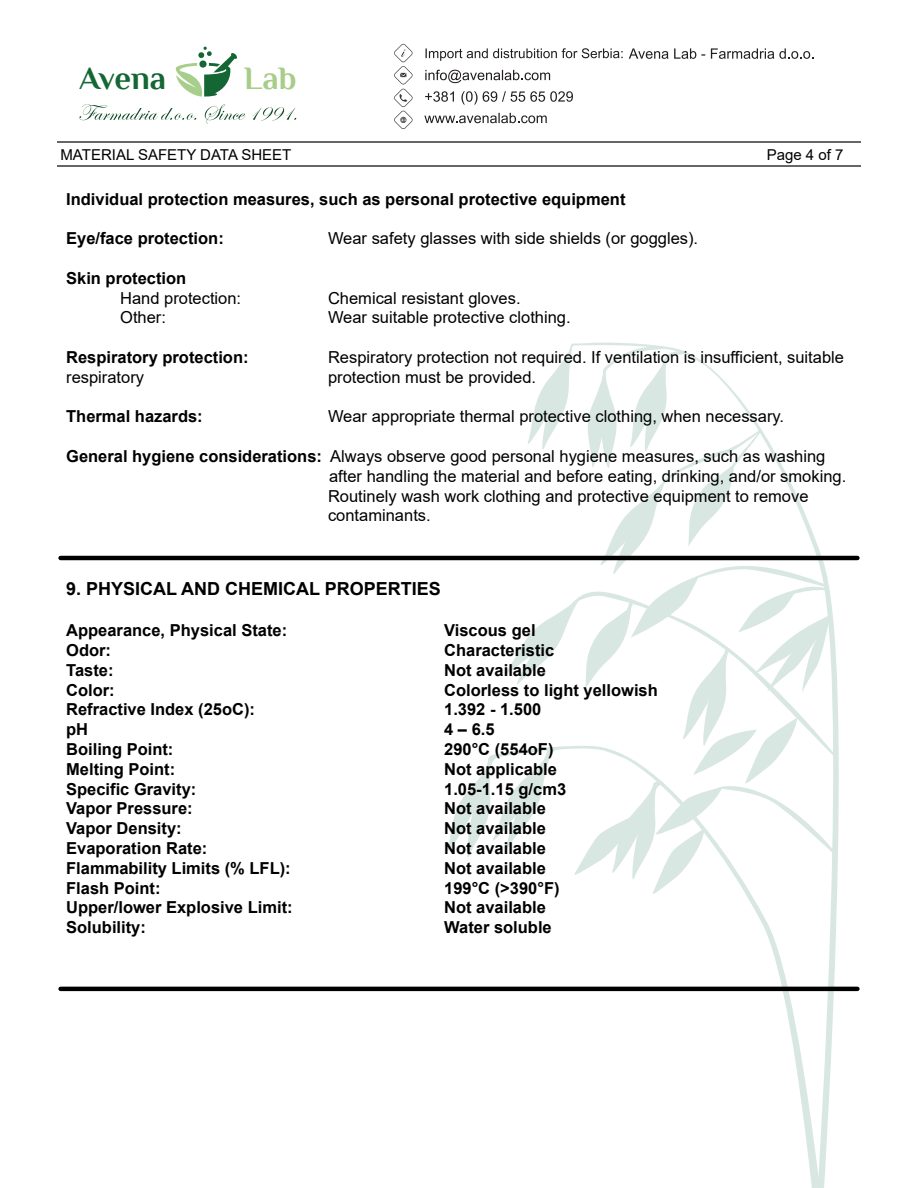
<style>
.page{position:relative;width:918px;height:1188px;background:#fff}
.page>*{position:absolute;margin:0;border:0;box-sizing:border-box;transform-origin:0 0}
.t1{font:700 32.55px "Philosopher";letter-spacing:-.005em;color:#146735}
.t2{font:700 32.55px "Philosopher";color:#a8cd8a}
.t3{font:700 18px "Arial";color:#000}
.t4{font:700 16.5px "Arial";color:#000}
.t5{font:16.5px/19.8px "Arial";color:#000}
.t6{font:15px "Arial";color:#000}
.s1{font-weight:700}
</style>
<div class="page">
<svg style="left:820px;top:555px;width:19px;height:633px"></svg>
<svg style="left:488px;top:899px;width:332px;height:289px"></svg>
<svg style="left:447px;top:343px;width:387px;height:556px"></svg>
<svg style="left:629px;top:48px;width:76px;height:11px"></svg>
<svg style="left:711px;top:48px;width:102px;height:11px"></svg>
<svg style="left:425px;top:70px;width:125px;height:13px"></svg>
<svg style="left:425px;top:91px;width:29px;height:11px"></svg>
<svg style="left:461px;top:91px;width:112px;height:14px"></svg>
<svg style="left:424px;top:113px;width:123px;height:10px"></svg>
<svg style="left:176px;top:46px;width:61px;height:51px"></svg>
<svg style="left:426px;top:48px;width:197px;height:13px"></svg>
<svg style="left:394px;top:44px;width:19px;height:85px"></svg>
<svg style="left:79px;top:104px;width:117px;height:16px"></svg>
<svg style="left:205px;top:104px;width:40px;height:20px"></svg>
<svg style="left:253px;top:107px;width:43px;height:14px"></svg>
<hr style="left:57px;top:141px;width:804px;height:2px;background:#353535">
<hr style="left:57px;top:165px;width:804px;height:2px;background:#353535">
<hr style="left:61px;top:556px;width:796px;height:4px;background:#000">
<hr style="left:61px;top:987px;width:796px;height:4px;background:#000">
<h1 class="t1" style="left:79px;top:61px;width:88px">Avena</h1>
<h1 class="t2" style="left:244px;top:61px;width:54px">Lab</h1>
<p class="t6" style="left:61px;top:144px;width:232px">MATERIAL SAFETY DATA SHEET</p>
<p class="t6" style="left:767px;top:144px;width:78px">Page 4 of 7</p>
<p class="t4" style="left:66px;top:187px;width:561px">Individual protection measures, such as personal protective equipment</p>
<p class="t4" style="left:66px;top:227px;width:159px">Eye/face protection:</p>
<p class="t5" style="left:328px;top:228px;width:372px">Wear safety glasses with side shields (or goggles).</p>
<p class="t4" style="left:66px;top:266px;width:122px">Skin protection</p>
<p class="t5" style="left:120px;top:288px;width:123px">Hand protection:</p>
<p class="t5" style="left:328px;top:288px;width:194px">Chemical resistant gloves.</p>
<p class="t5" style="left:120px;top:308px;width:47px">Other:</p>
<p class="t5" style="left:328px;top:308px;width:244px">Wear suitable protective clothing.</p>
<p class="t4" style="left:66px;top:346px;width:184px">Respiratory protection:</p>
<p class="t5" style="left:328px;top:347px;width:517px">Respiratory protection not required. If ventilation is insufficient, suitable</p>
<p class="t5" style="left:66px;top:367px;width:79px">respiratory</p>
<p class="t5" style="left:328px;top:367px;width:210px">protection must be provided.</p>
<p class="t4" style="left:66px;top:405px;width:138px">Thermal hazards:</p>
<p class="t5" style="left:328px;top:407px;width:458px">Wear appropriate thermal protective clothing, when necessary.</p>
<p class="t5" style="left:328px;top:446px;width:520px;text-indent:-262px"><span class="s1">General hygiene considerations:</span> Always observe good personal hygiene measures, such as washing after handling the material and before eating, drinking, and/or smoking.<br>Routinely wash work clothing and protective equipment to remove contaminants.</p>
<p class="t3" style="left:66px;top:576px;width:376px">9. PHYSICAL AND CHEMICAL PROPERTIES</p>
<p class="t4" style="left:66px;top:619px;width:223px">Appearance, Physical State:</p>
<p class="t4" style="left:444px;top:619px;width:93px">Viscous gel</p>
<p class="t4" style="left:66px;top:638px;width:46px">Odor:</p>
<p class="t4" style="left:444px;top:638px;width:112px">Characteristic</p>
<p class="t4" style="left:66px;top:658px;width:49px">Taste:</p>
<p class="t4" style="left:444px;top:658px;width:103px">Not available</p>
<p class="t4" style="left:66px;top:678px;width:50px">Color:</p>
<p class="t4" style="left:444px;top:678px;width:215px">Colorless to light yellowish</p>
<p class="t4" style="left:66px;top:698px;width:190px">Refractive Index (25oC):</p>
<p class="t4" style="left:444px;top:698px;width:99px">1.392 - 1.500</p>
<p class="t4" style="left:66px;top:718px;width:23px">pH</p>
<p class="t4" style="left:444px;top:718px;width:52px">4 – 6.5</p>
<p class="t4" style="left:66px;top:737px;width:109px">Boiling Point:</p>
<p class="t4" style="left:444px;top:737px;width:111px">290°C (554oF)</p>
<p class="t4" style="left:66px;top:757px;width:111px">Melting Point:</p>
<p class="t4" style="left:444px;top:757px;width:114px">Not applicable</p>
<p class="t4" style="left:66px;top:777px;width:132px">Specific Gravity:</p>
<p class="t4" style="left:444px;top:777px;width:123px">1.05-1.15 g/cm3</p>
<p class="t4" style="left:66px;top:797px;width:128px">Vapor Pressure:</p>
<p class="t4" style="left:444px;top:797px;width:103px">Not available</p>
<p class="t4" style="left:66px;top:817px;width:117px">Vapor Density:</p>
<p class="t4" style="left:444px;top:817px;width:103px">Not available</p>
<p class="t4" style="left:66px;top:836px;width:143px">Evaporation Rate:</p>
<p class="t4" style="left:444px;top:836px;width:103px">Not available</p>
<p class="t4" style="left:66px;top:856px;width:226px">Flammability Limits (% LFL):</p>
<p class="t4" style="left:444px;top:856px;width:103px">Not available</p>
<p class="t4" style="left:66px;top:876px;width:96px">Flash Point:</p>
<p class="t4" style="left:444px;top:876px;width:117px">199°C (&gt;390°F)</p>
<p class="t4" style="left:66px;top:896px;width:228px">Upper/lower Explosive Limit:</p>
<p class="t4" style="left:444px;top:896px;width:103px">Not available</p>
<p class="t4" style="left:66px;top:916px;width:81px">Solubility:</p>
<p class="t4" style="left:444px;top:916px;width:109px">Water soluble</p>
</div>
